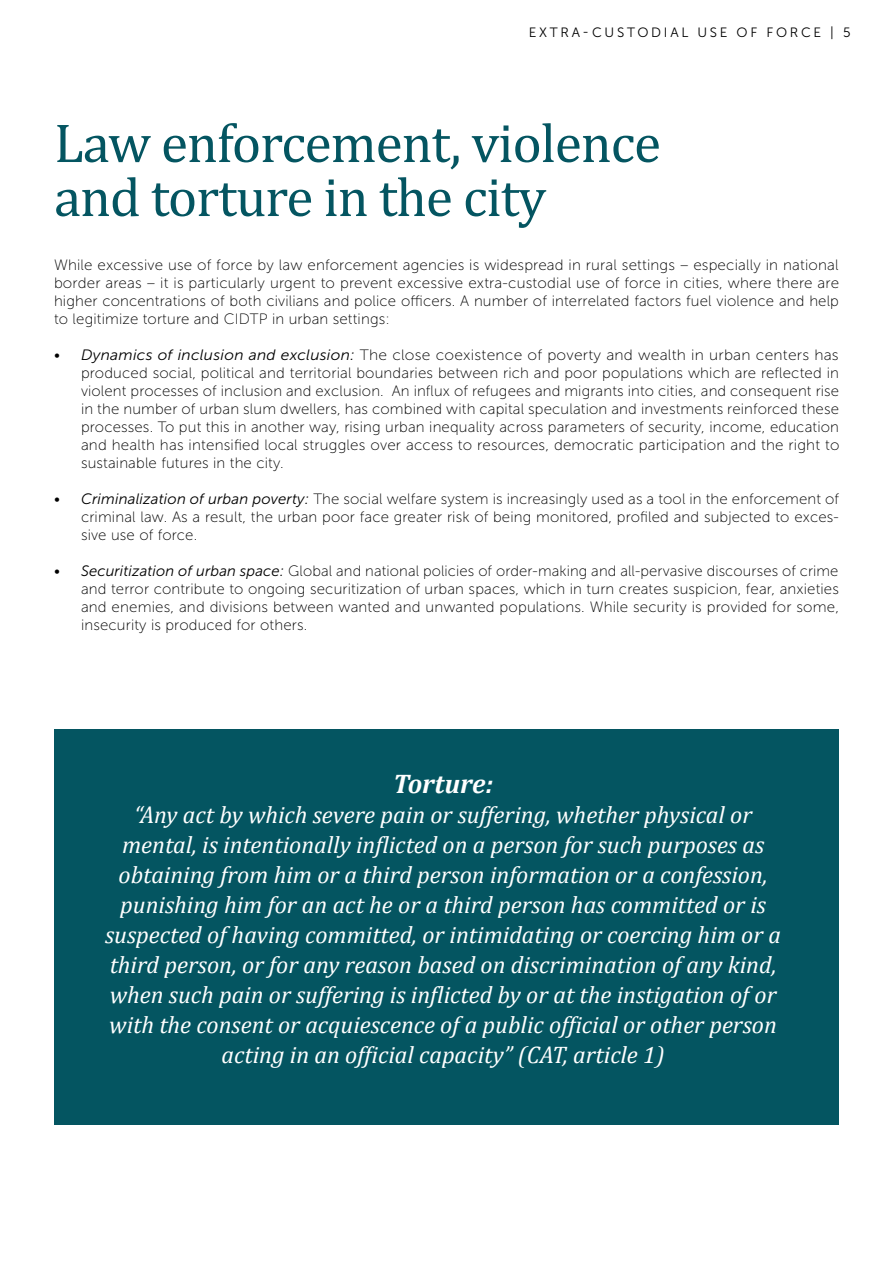
<style>
.page{position:relative;width:893px;height:1263px;background:#fff}
.page>*{position:absolute;margin:0;border:0;box-sizing:border-box;transform-origin:0 0}
.t1{font:55.5px/54px "Cambria";letter-spacing:-.02em;color:#045561}
.t2{font:italic 700 27px "Cambria";color:#fff}
.t3{font:italic 24px/30px "Cambria";color:#fff;text-align:center}
.t4{font:15px/18px "Museo Sans 100";letter-spacing:.01em;color:#000;text-align:justify}
.t5{font:15px/18px "Museo Sans 100";letter-spacing:.01em;color:#000;text-align:justify;scale:1.04 1}
.t6{font:13.5px "Museo Sans 300";letter-spacing:.2em;color:#000}
.s1{font-family:"Museo Sans 300";font-style:italic}
</style>
<div class="page">
<div style="left:54px;top:730px;width:785px;height:395px;background:#045561"></div>
<p class="t6" style="left:529px;top:25px;width:323px">EXTRA-CUSTODIAL USE OF FORCE | 5</p>
<h1 class="t1" style="left:54px;top:116px;width:608px">Law enforcement, violence and torture in the city</h1>
<p class="t4" style="left:54px;top:256px;width:787px">While excessive use of force by law enforcement agencies is widespread in rural settings – especially in national border areas – it is particularly urgent to prevent excessive extra-custodial use of force in cities, where there are higher concentrations of both civilians and police officers. A number of interrelated factors fuel violence and help to legitimize torture and CIDTP in urban settings:</p>
<p class="t5" style="left:81px;top:346px;width:731px;text-indent:-27px"><span class="s1">• Dynamics of inclusion and exclusion:</span> The close coexistence of poverty and wealth in urban centers has produced social, political and territorial boundaries between rich and poor populations which are reflected in violent processes of inclusion and exclusion. An influx of refugees and migrants into cities, and consequent rise in the number of urban slum dwellers, has combined with capital speculation and investments reinforced these processes. To put this in another way, rising urban inequality across parameters of security, income, education and health has intensified local struggles over access to resources, democratic participation and the right to sustainable futures in the city.</p>
<p class="t4" style="left:81px;top:490px;width:760px;text-indent:-27px"><span class="s1">• Criminalization of urban poverty:</span> The social welfare system is increasingly used as a tool in the enforcement of criminal law. As a result, the urban poor face greater risk of being monitored, profiled and subjected to exces&shy;sive use of force.</p>
<p class="t4" style="left:81px;top:562px;width:759px;text-indent:-27px"><span class="s1">• Securitization of urban space:</span> Global and national policies of order-making and all-pervasive discourses of crime and terror contribute to ongoing securitization of urban spaces, which in turn creates suspicion, fear, anxieties and enemies, and divisions between wanted and unwanted populations. While security is provided for some, insecurity is produced for others.</p>
<h2 class="t2" style="left:393px;top:767px;width:101px">Torture:</h2>
<p class="t3" style="left:105px;top:799px;width:678px">“Any act by which severe pain or suffering, whether physical or mental, is intentionally inflicted on a person for such purposes as obtaining from him or a third person information or a confession, punishing him for an act he or a third person has committed or is suspected of having committed, or intimidating or coercing him or a third person, or for any reason based on discrimination of any kind, when such pain or suffering is inflicted by or at the instigation of or with the consent or acquiescence of a public official or other person acting in an official capacity” (CAT, article 1)</p>
</div>
